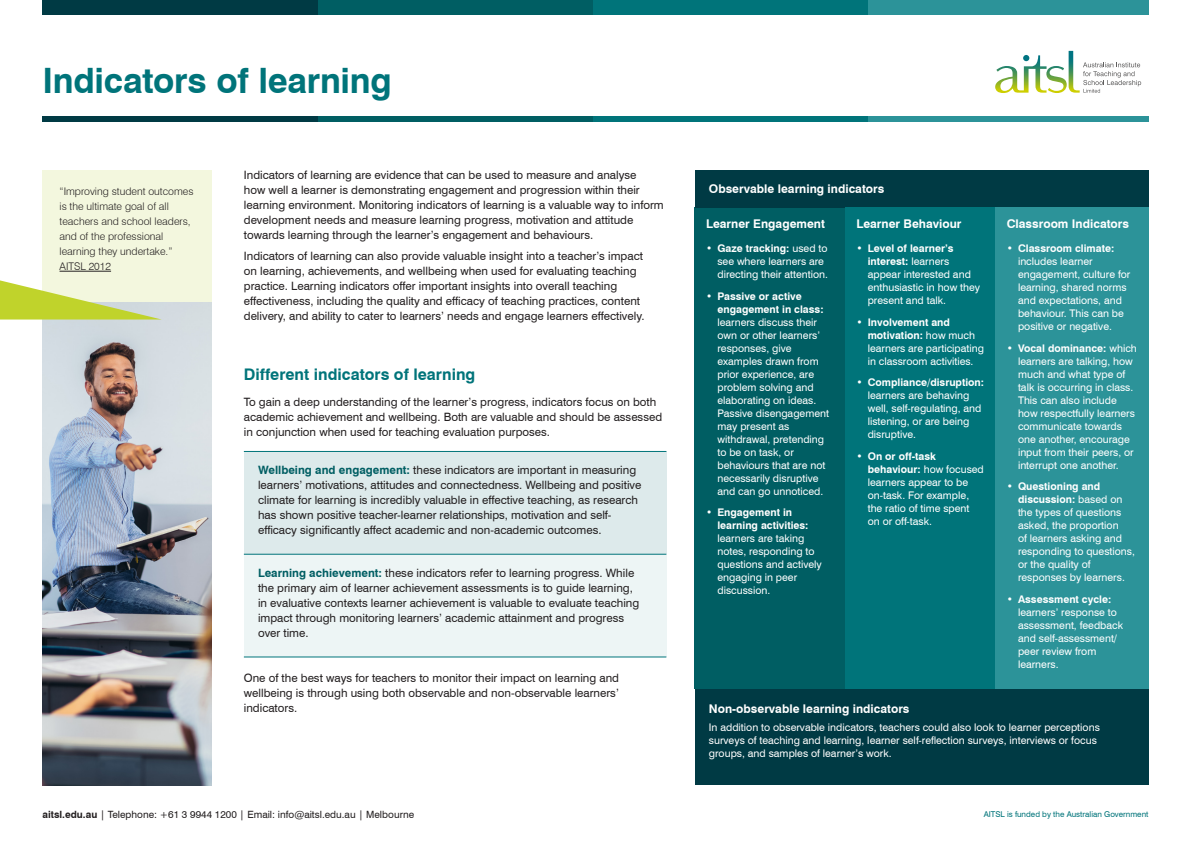
<style>
.page{position:relative;width:1191px;height:842px;background:#fff}
.page>*{position:absolute;margin:0;border:0;box-sizing:border-box;transform-origin:0 0}
.Cover_Title{font:700 35px "Swiss 721 BT";letter-spacing:-.01em;color:#00747a}
.Heading_2{font:700 16px "Swiss 721 BT";color:#00747a}
.Teal_text_list{font:700 12px "Swiss 721 BT";color:#fff}
.Bullet_white{font:700 12px "Swiss 721 BT";color:#fff}
.Body_Text{font:11.5px/15px "Swiss 721 BT";color:#231f20}
.Bullet_white-2{font:10.5px/13px "Swiss 721 BT";color:#fff}
.t1{font:300 10.5px/15px "Swiss 721 BT";color:#231f20}
.Body_Text-2{font:10px "Swiss 721 BT";color:#231f20}
.Body_Text-3{font:8px "Swiss 721 BT";color:#00747a}
.s1{font-weight:700;color:#005e63}
.s2{font-weight:700}
</style>
<div class="page">
<div style="left:244px;top:451px;width:422px;height:103px;background:#ddeaeb"></div>
<div style="left:244px;top:554px;width:422px;height:103px;background:#edf5f5"></div>
<hr style="left:244px;top:657px;width:422px;height:1px;background:#00747a">
<hr style="left:244px;top:451px;width:422px;height:1px;background:#00747a">
<hr style="left:244px;top:554px;width:422px;height:1px;background:#00747a">
<div style="left:43px;top:170px;width:169px;height:132px;background:#f3f7de"></div>
<hr style="left:60px;top:271px;width:51px;height:1px;background:#231f20">
<div style="left:694px;top:208px;width:151px;height:481px;background:#005e63"></div>
<div style="left:694px;top:170px;width:454px;height:38px;background:#003a44"></div>
<div style="left:694px;top:689px;width:454px;height:96px;background:#003a44"></div>
<div style="left:845px;top:208px;width:150px;height:481px;background:#00747a"></div>
<div style="left:995px;top:208px;width:153px;height:481px;background:#2c9399"></div>
<img style="left:43px;top:302px;width:169px;height:483px">
<svg style="left:0;top:280px;width:162px;height:39px"></svg>
<svg style="left:995px;top:51px;width:146px;height:42px"></svg>
<div style="left:43px;top:116px;width:280px;height:5px;background:#003a44"></div>
<div style="left:319px;top:116px;width:280px;height:5px;background:#005e63"></div>
<div style="left:593px;top:116px;width:280px;height:5px;background:#00747a"></div>
<div style="left:868px;top:116px;width:280px;height:5px;background:#2c9399"></div>
<div style="left:43px;top:0;width:280px;height:14px;background:#003a44"></div>
<div style="left:319px;top:0;width:280px;height:14px;background:#005e63"></div>
<div style="left:593px;top:0;width:280px;height:14px;background:#00747a"></div>
<div style="left:868px;top:0;width:280px;height:14px;background:#2c9399"></div>
<p class="Cover_Title" style="left:43px;top:59px;width:351px">Indicators of learning</p>
<p class="t1" style="left:60px;top:184px;width:135px">“Improving student outcomes is the ultimate goal of all teachers and school leaders, and of the professional learning they undertake.”<br>AITSL 2012</p>
<p class="Body_Text" style="left:244px;top:167px;width:421px">Indicators of learning are evidence that can be used to measure and analyse<br>how well a learner is demonstrating engagement and progression within their learning environment. Monitoring indicators of learning is a valuable way to inform development needs and measure learning progress, motivation and attitude towards learning through the learner’s engagement and behaviours.</p>
<p class="Body_Text" style="left:244px;top:248px;width:402px">Indicators of learning can also provide valuable insight into a teacher’s impact on learning, achievements, and wellbeing when used for evaluating teaching practice. Learning indicators offer important insights into overall teaching effectiveness, including the quality and efficacy of teaching practices, content delivery, and ability to cater to learners’ needs and engage learners effectively.</p>
<p class="Heading_2" style="left:244px;top:364px;width:233px">Different indicators of learning</p>
<p class="Body_Text" style="left:244px;top:394px;width:420px">To gain a deep understanding of the learner’s progress, indicators focus on both academic achievement and wellbeing. Both are valuable and should be assessed in conjunction when used for teaching evaluation purposes.</p>
<p class="Body_Text" style="left:258px;top:463px;width:385px"><span class="s1">Wellbeing and engagement:</span> these indicators are important in measuring learners’ motivations, attitudes and connectedness. Wellbeing and positive climate for learning is incredibly valuable in effective teaching, as research has shown positive teacher-learner relationships, motivation and self&shy;efficacy significantly affect academic and non-academic outcomes.</p>
<p class="Body_Text" style="left:258px;top:565px;width:383px"><span class="s1">Learning achievement:</span> these indicators refer to learning progress. While the primary aim of learner achievement assessments is to guide learning, in evaluative contexts learner achievement is valuable to evaluate teaching impact through monitoring learners’ academic attainment and progress over time.</p>
<p class="Body_Text" style="left:244px;top:671px;width:377px;text-align:justify">One of the best ways for teachers to monitor their impact on learning and wellbeing is through using both observable and non-observable learners’ indicators.</p>
<p class="Teal_text_list" style="left:709px;top:182px;width:177px">Observable learning indicators</p>
<p class="Bullet_white" style="left:706px;top:216px;width:120px">Learner Engagement</p>
<p class="Bullet_white-2" style="left:717px;top:242px;width:112px;text-indent:-11px"><span class="s2">• Gaze tracking:</span> used to see where learners are directing their attention.</p>
<p class="Bullet_white-2" style="left:717px;top:290px;width:113px;text-indent:-11px"><span class="s2">• Passive or active engagement in class: </span>learners discuss their own or other learners’ responses, give examples drawn from prior experience, are problem solving and elaborating on ideas.<br>Passive disengagement may present as withdrawal, pretending to be on task, or behaviours that are not necessarily disruptive and can go unnoticed.</p>
<p class="Bullet_white-2" style="left:717px;top:506px;width:106px;text-indent:-11px"><span class="s2">• Engagement in learning activities: </span>learners are taking notes, responding to questions and actively engaging in peer discussion.</p>
<p class="Bullet_white" style="left:856px;top:216px;width:107px">Learner Behaviour</p>
<p class="Bullet_white-2" style="left:867px;top:242px;width:114px;text-indent:-11px"><span class="s2">• Level of learner’s interest:</span> learners appear interested and enthusiastic in how they present and talk.</p>
<p class="Bullet_white-2" style="left:867px;top:316px;width:118px;text-indent:-11px"><span class="s2">• Involvement and motivation:</span> how much learners are participating in classroom activities.</p>
<p class="Bullet_white-2" style="left:867px;top:376px;width:118px;text-indent:-11px"><span class="s2">• Compliance/disruption: </span>learners are behaving well, self-regulating, and listening, or are being disruptive.</p>
<p class="Bullet_white-2" style="left:867px;top:450px;width:118px;text-indent:-11px"><span class="s2">• On or off-task behaviour:</span> how focused learners appear to be on-task. For example, the ratio of time spent on or off-task.</p>
<p class="Bullet_white" style="left:1006px;top:216px;width:124px">Classroom Indicators</p>
<p class="Bullet_white-2" style="left:1018px;top:242px;width:114px;text-indent:-11px"><span class="s2">• Classroom climate: </span>includes learner engagement, culture for learning, shared norms and expectations, and behaviour. This can be positive or negative.</p>
<p class="Bullet_white-2" style="left:1018px;top:342px;width:120px;text-indent:-11px"><span class="s2">• Vocal dominance:</span> which learners are talking, how much and what type of talk is occurring in class.<br>This can also include how respectfully learners communicate towards one another, encourage input from their peers, or interrupt one another.</p>
<p class="Bullet_white-2" style="left:1018px;top:480px;width:118px;text-indent:-11px"><span class="s2">• Questioning and discussion:</span> based on the types of questions asked, the proportion<br>of learners asking and responding to questions, or the quality of responses by learners.</p>
<p class="Bullet_white-2" style="left:1018px;top:593px;width:107px;text-indent:-11px"><span class="s2">• Assessment cycle: </span>learners’ response to assessment, feedback and self-assessment/ peer review from learners.</p>
<p class="Teal_text_list" style="left:709px;top:701px;width:202px">Non-observable learning indicators</p>
<p class="Bullet_white-2" style="left:709px;top:721px;width:392px">In addition to observable indicators, teachers could also look to learner perceptions surveys of teaching and learning, learner self-reflection surveys, interviews or focus groups, and samples of learner’s work.</p>
<p class="Body_Text-2" style="left:43px;top:809px;width:373px"><span class="s2">aitsl.edu.au</span> | Telephone: +61 3 9944 1200 | Email: info@aitsl.edu.au | Melbourne</p>
<p class="Body_Text-3" style="left:983px;top:809px;width:166px">AITSL is funded by the Australian Government</p>
</div>
